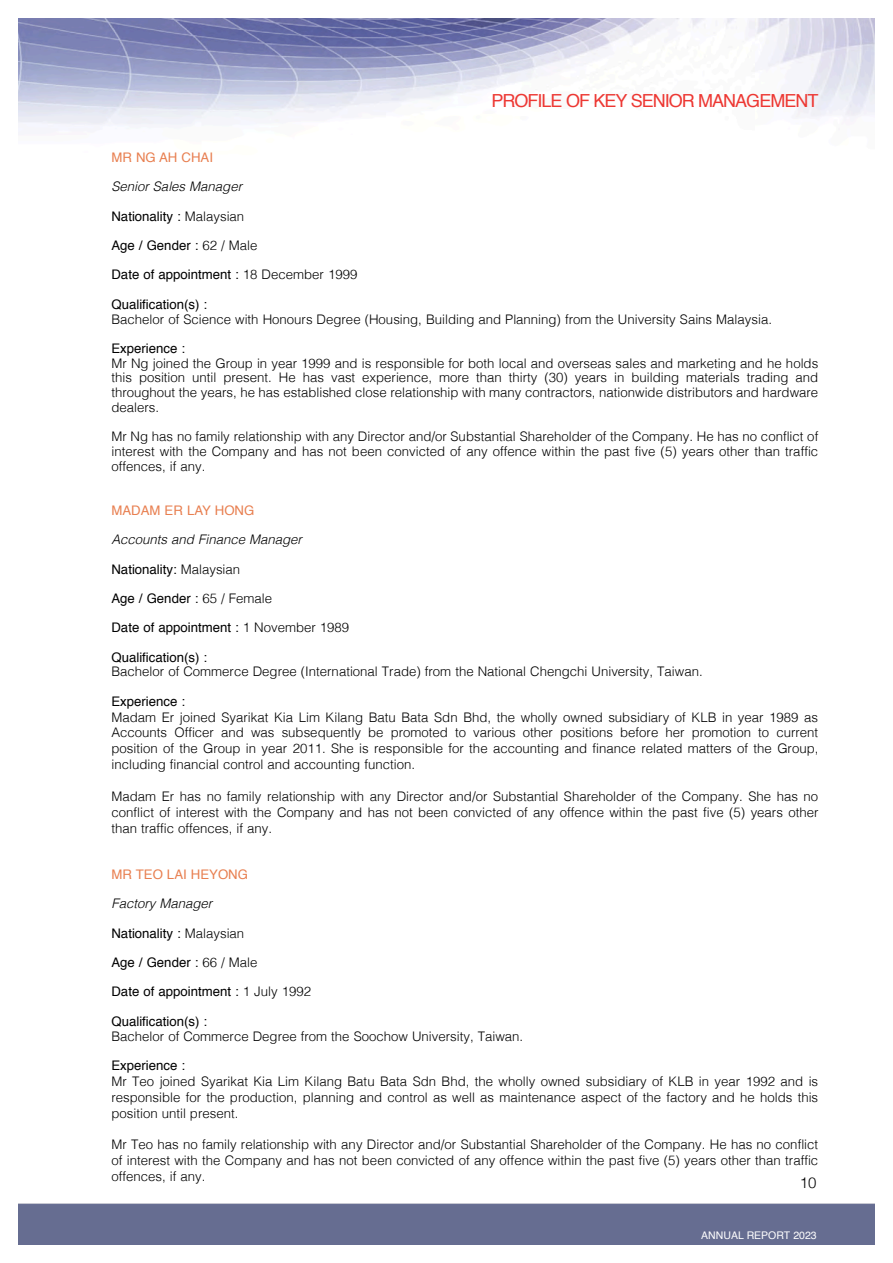
<style>
.page{position:relative;width:893px;height:1263px;background:#fff}
.page>*{position:absolute;margin:0;border:0;box-sizing:border-box;transform-origin:0 0}
.t1{font:18px "Helvetica";letter-spacing:-.055em;color:#ed3833}
.t2{font:300 15px "Helvetica";color:#000}
.t3{font:300 13.2px/15.9px "Helvetica";color:#000;text-align:justify}
.t4{font:13.2px "Helvetica";color:#000}
.t5{font:italic 300 13.2px "Helvetica";color:#000}
.t6{font:13.2px "Helvetica";color:#e87f50}
.t7{font:10.5px "Helvetica";color:#fff}
.s1{font-weight:300}
</style>
<div class="page">
<img style="left:18px;top:18px;width:856px;height:107px">
<div style="left:18px;top:1204px;width:856px;height:41px;background:#666d91"></div>
<h1 class="t1" style="left:491px;top:93px;width:328px">PROFILE OF KEY SENIOR MANAGEMENT</h1>
<p class="t6" style="left:111px;top:152px;width:103px">MR NG AH CHAI</p>
<p class="t5" style="left:111px;top:181px;width:132px">Senior Sales Manager</p>
<p class="t4" style="left:111px;top:211px;width:134px">Nationality : <span class="s1">Malaysian</span></p>
<p class="t4" style="left:111px;top:240px;width:148px">Age / Gender : <span class="s1">62 / Male</span></p>
<p class="t4" style="left:111px;top:269px;width:247px">Date of appointment : <span class="s1">18 December 1999</span></p>
<p class="t4" style="left:111px;top:299px;width:97px">Qualification(s) :</p>
<p class="t3" style="left:111px;top:312px;width:662px">Bachelor of Science with Honours Degree (Housing, Building and Planning) from the University Sains Malaysia.</p>
<p class="t4" style="left:111px;top:343px;width:75px">Experience :</p>
<p class="t3" style="left:111px;top:357px;width:708px;line-height:14.7px">Mr Ng joined the Group in year 1999 and is responsible for both local and overseas sales and marketing and he holds this position until present. He has vast experience, more than thirty (30) years in building materials trading and throughout the years, he has established close relationship with many contractors, nationwide distributors and hardware dealers.</p>
<p class="t3" style="left:111px;top:430px;width:708px;line-height:14.7px">Mr Ng has no family relationship with any Director and/or Substantial Shareholder of the Company. He has no conflict of interest with the Company and has not been convicted of any offence within the past five (5) years other than traffic offences, if any.</p>
<p class="t6" style="left:111px;top:505px;width:144px">MADAM ER LAY HONG</p>
<p class="t5" style="left:111px;top:534px;width:192px">Accounts and Finance Manager</p>
<p class="t4" style="left:111px;top:563px;width:130px">Nationality: <span class="s1">Malaysian</span></p>
<p class="t4" style="left:111px;top:593px;width:162px">Age / Gender : <span class="s1">65 / Female</span></p>
<p class="t4" style="left:111px;top:622px;width:239px">Date of appointment : <span class="s1">1 November 1989</span></p>
<p class="t4" style="left:111px;top:652px;width:97px">Qualification(s) :</p>
<p class="t3" style="left:111px;top:665px;width:592px">Bachelor of Commerce Degree (International Trade) from the National Chengchi University, Taiwan.</p>
<p class="t4" style="left:111px;top:696px;width:75px">Experience :</p>
<p class="t3" style="left:111px;top:710px;width:708px">Madam Er joined Syarikat Kia Lim Kilang Batu Bata Sdn Bhd, the wholly owned subsidiary of KLB in year 1989 as Accounts Officer and was subsequently be promoted to various other positions before her promotion to current position of the Group in year 2011. She is responsible for the accounting and finance related matters of the Group, including financial control and accounting function.</p>
<p class="t3" style="left:111px;top:789px;width:708px">Madam Er has no family relationship with any Director and/or Substantial Shareholder of the Company. She has no conflict of interest with the Company and has not been convicted of any offence within the past five (5) years other than traffic offences, if any.</p>
<p class="t6" style="left:111px;top:869px;width:138px">MR TEO LAI HEYONG</p>
<p class="t5" style="left:111px;top:898px;width:102px">Factory Manager</p>
<p class="t4" style="left:111px;top:928px;width:134px">Nationality : <span class="s1">Malaysian</span></p>
<p class="t4" style="left:111px;top:957px;width:148px">Age / Gender : <span class="s1">66 / Male</span></p>
<p class="t4" style="left:111px;top:986px;width:201px">Date of appointment : <span class="s1">1 July 1992</span></p>
<p class="t4" style="left:111px;top:1016px;width:97px">Qualification(s) :</p>
<p class="t3" style="left:111px;top:1029px;width:413px">Bachelor of Commerce Degree from the Soochow University, Taiwan.</p>
<p class="t4" style="left:111px;top:1060px;width:75px">Experience :</p>
<p class="t3" style="left:111px;top:1074px;width:708px">Mr Teo joined Syarikat Kia Lim Kilang Batu Bata Sdn Bhd, the wholly owned subsidiary of KLB in year 1992 and is responsible for the production, planning and control as well as maintenance aspect of the factory and he holds this position until present.</p>
<p class="t3" style="left:111px;top:1138px;width:708px">Mr Teo has no family relationship with any Director and/or Substantial Shareholder of the Company. He has no conflict of interest with the Company and has not been convicted of any offence within the past five (5) years other than traffic offences, if any.</p>
<p class="t2" style="left:799px;top:1176px;width:18px">10</p>
<p class="t7" style="left:701px;top:1231px;width:117px">ANNUAL REPORT 2023</p>
</div>
